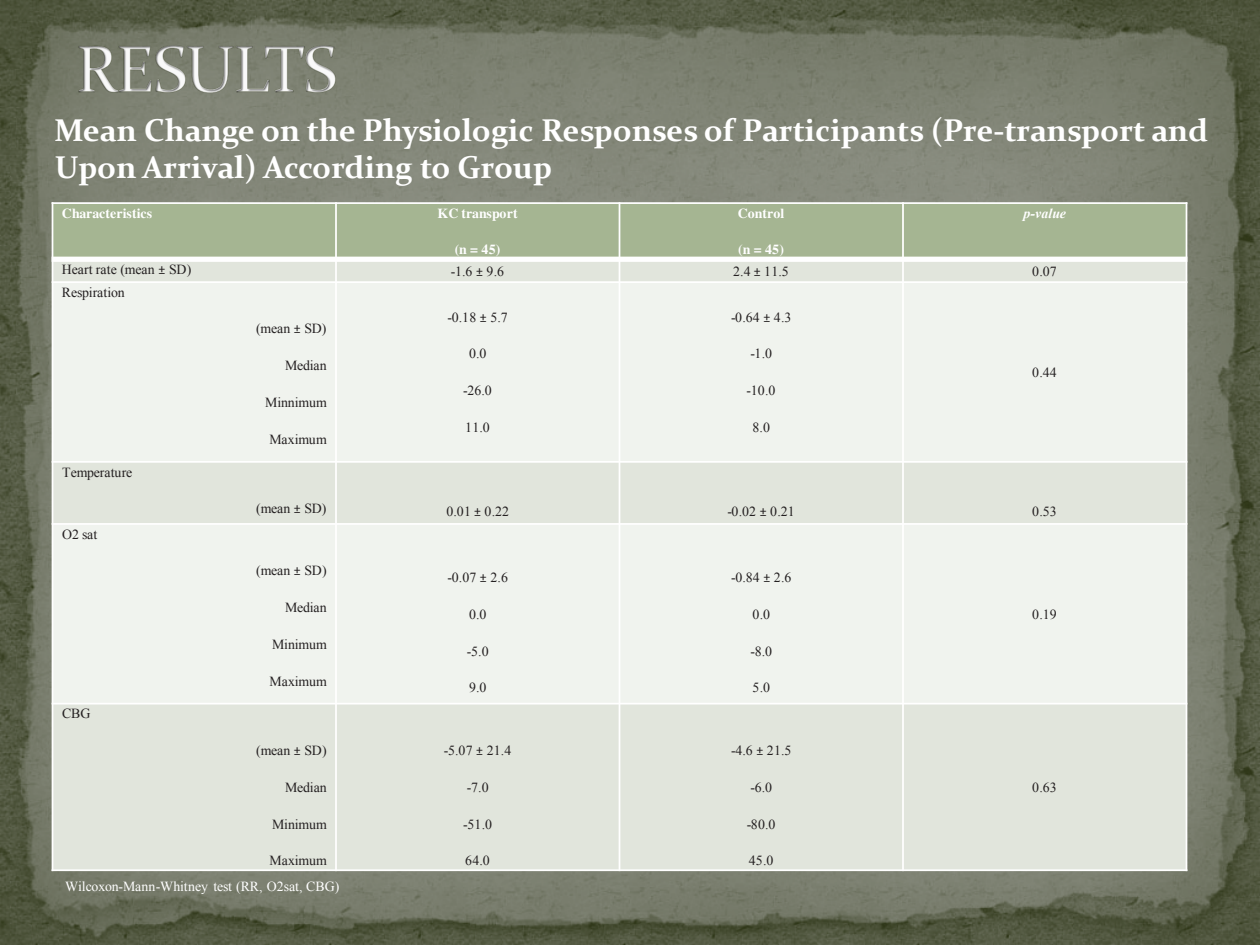
<style>
.page{position:relative;width:1260px;height:945px;background:#fff}
.page>*{position:absolute;margin:0;border:0;box-sizing:border-box;transform-origin:0 0}
.t1{font:700 31.5px/37.8px "Constantia";color:#fff}
.t2{font:13.83px "Times New Roman";letter-spacing:-.005em;color:#231f20}
.t3{font:700 13.83px "Times";letter-spacing:.005em;color:#fff}
.t4{font:13.83px "Times New Roman";letter-spacing:-.005em;color:#fff}
.t5{font:italic 700 13.83px "Times New Roman";letter-spacing:.005em;color:#fff}
.s1{font-family:"Calibri"}
</style>
<div class="page">
<img style="left:0;top:0;width:1260px;height:945px">
<div style="left:52px;top:203px;width:284px;height:56px;background:#a5b592"></div>
<div style="left:336px;top:203px;width:284px;height:56px;background:#a5b592"></div>
<div style="left:620px;top:203px;width:283px;height:56px;background:#a5b592"></div>
<div style="left:903px;top:203px;width:283px;height:56px;background:#a5b592"></div>
<div style="left:52px;top:259px;width:284px;height:23px;background:#e1e5dc"></div>
<div style="left:336px;top:259px;width:284px;height:23px;background:#e1e5dc"></div>
<div style="left:620px;top:259px;width:283px;height:23px;background:#e1e5dc"></div>
<div style="left:903px;top:259px;width:283px;height:23px;background:#e1e5dc"></div>
<div style="left:52px;top:282px;width:284px;height:180px;background:#f0f3ee"></div>
<div style="left:336px;top:282px;width:284px;height:180px;background:#f0f3ee"></div>
<div style="left:620px;top:282px;width:283px;height:180px;background:#f0f3ee"></div>
<div style="left:903px;top:282px;width:283px;height:180px;background:#f0f3ee"></div>
<div style="left:52px;top:462px;width:284px;height:62px;background:#e1e5dc"></div>
<div style="left:336px;top:462px;width:284px;height:62px;background:#e1e5dc"></div>
<div style="left:620px;top:462px;width:283px;height:62px;background:#e1e5dc"></div>
<div style="left:903px;top:462px;width:283px;height:62px;background:#e1e5dc"></div>
<div style="left:52px;top:524px;width:284px;height:180px;background:#f0f3ee"></div>
<div style="left:336px;top:524px;width:284px;height:180px;background:#f0f3ee"></div>
<div style="left:620px;top:524px;width:283px;height:180px;background:#f0f3ee"></div>
<div style="left:903px;top:524px;width:283px;height:180px;background:#f0f3ee"></div>
<div style="left:52px;top:704px;width:284px;height:166px;background:#e1e5dc"></div>
<div style="left:336px;top:704px;width:284px;height:166px;background:#e1e5dc"></div>
<div style="left:620px;top:704px;width:283px;height:166px;background:#e1e5dc"></div>
<div style="left:903px;top:704px;width:283px;height:166px;background:#e1e5dc"></div>
<hr style="left:335px;top:202px;width:2px;height:669px;background:#fff">
<hr style="left:619px;top:202px;width:1px;height:669px;background:#fff">
<hr style="left:902px;top:202px;width:2px;height:669px;background:#fff">
<div style="left:52px;top:257px;width:1135px;height:5px;background:#fff"></div>
<hr style="left:52px;top:281px;width:1135px;height:2px;background:#fff">
<hr style="left:52px;top:461px;width:1135px;height:2px;background:#fff">
<hr style="left:52px;top:523px;width:1135px;height:2px;background:#fff">
<hr style="left:52px;top:703px;width:1135px;height:2px;background:#fff">
<hr style="left:52px;top:202px;width:1px;height:669px;background:#fff">
<hr style="left:1186px;top:202px;width:1px;height:669px;background:#fff">
<hr style="left:52px;top:202px;width:1135px;height:2px;background:#fff">
<hr style="left:52px;top:869px;width:1135px;height:2px;background:#fff">
<img style="left:35px;top:9px;width:340px;height:101px">
<h1 class="t1" style="left:55px;top:110px;width:1155px">Mean Change on the Physiologic Responses of Participants (Pre-transport and<br>Upon Arrival) According to Group</h1>
<p class="t3" style="left:62px;top:205px;width:92px">Characteristics</p>
<p class="t3" style="left:437px;top:205px;width:82px">KC transport</p>
<p class="t3" style="left:455px;top:241px;width:47px">(n = 45)</p>
<p class="t3" style="left:738px;top:205px;width:48px">Control</p>
<p class="t3" style="left:738px;top:241px;width:47px">(n = 45)</p>
<p class="t5" style="left:1023px;top:204px;width:44px">p-value</p>
<p class="t2" style="left:62px;top:260px;width:131px">Heart rate (mean <span class="s1">±</span> SD)</p>
<p class="t2" style="left:451px;top:262px;width:55px">-1.6 <span class="s1">±</span> 9.6</p>
<p class="t2" style="left:733px;top:262px;width:57px">2.4 <span class="s1">±</span> 11.5</p>
<p class="t2" style="left:1032px;top:262px;width:26px">0.07</p>
<p class="t2" style="left:62px;top:283px;width:64px">Respiration</p>
<p class="t2" style="left:256px;top:319px;width:72px">(mean <span class="s1">±</span> SD)</p>
<p class="t2" style="left:285px;top:356px;width:43px">Median</p>
<p class="t2" style="left:265px;top:393px;width:63px">Minnimum</p>
<p class="t2" style="left:269px;top:430px;width:59px">Maximum</p>
<p class="t2" style="left:448px;top:308px;width:62px">-0.18 <span class="s1">±</span> 5.7</p>
<p class="t2" style="left:469px;top:344px;width:19px">0.0</p>
<p class="t2" style="left:463px;top:381px;width:30px">-26.0</p>
<p class="t2" style="left:465px;top:418px;width:26px">11.0</p>
<p class="t2" style="left:731px;top:308px;width:62px">-0.64 <span class="s1">±</span> 4.3</p>
<p class="t2" style="left:750px;top:344px;width:23px">-1.0</p>
<p class="t2" style="left:747px;top:381px;width:30px">-10.0</p>
<p class="t2" style="left:753px;top:418px;width:19px">8.0</p>
<p class="t2" style="left:1032px;top:363px;width:26px">0.44</p>
<p class="t2" style="left:62px;top:463px;width:72px">Temperature</p>
<p class="t2" style="left:62px;top:525px;width:37px">O2 sat</p>
<p class="t2" style="left:62px;top:704px;width:30px">CBG</p>
<p class="t2" style="left:256px;top:499px;width:72px">(mean <span class="s1">±</span> SD)</p>
<p class="t2" style="left:446px;top:502px;width:64px">0.01 <span class="s1">±</span> 0.22</p>
<p class="t2" style="left:727px;top:502px;width:69px">-0.02 <span class="s1">±</span> 0.21</p>
<p class="t2" style="left:1032px;top:502px;width:26px">0.53</p>
<p class="t2" style="left:256px;top:561px;width:72px">(mean <span class="s1">±</span> SD)</p>
<p class="t2" style="left:285px;top:598px;width:43px">Median</p>
<p class="t2" style="left:272px;top:635px;width:56px">Minimum</p>
<p class="t2" style="left:270px;top:672px;width:59px">Maximum</p>
<p class="t2" style="left:256px;top:741px;width:72px">(mean <span class="s1">±</span> SD)</p>
<p class="t2" style="left:285px;top:778px;width:43px">Median</p>
<p class="t2" style="left:272px;top:815px;width:56px">Minimum</p>
<p class="t2" style="left:270px;top:851px;width:59px">Maximum</p>
<p class="t2" style="left:448px;top:568px;width:62px">-0.07 <span class="s1">±</span> 2.6</p>
<p class="t2" style="left:469px;top:605px;width:19px">0.0</p>
<p class="t2" style="left:467px;top:642px;width:23px">-5.0</p>
<p class="t2" style="left:469px;top:678px;width:19px">9.0</p>
<p class="t2" style="left:444px;top:741px;width:69px">-5.07 <span class="s1">±</span> 21.4</p>
<p class="t2" style="left:467px;top:778px;width:23px">-7.0</p>
<p class="t2" style="left:463px;top:815px;width:30px">-51.0</p>
<p class="t2" style="left:465px;top:851px;width:26px">64.0</p>
<p class="t2" style="left:731px;top:568px;width:62px">-0.84 <span class="s1">±</span> 2.6</p>
<p class="t2" style="left:753px;top:605px;width:19px">0.0</p>
<p class="t2" style="left:750px;top:642px;width:23px">-8.0</p>
<p class="t2" style="left:753px;top:678px;width:19px">5.0</p>
<p class="t2" style="left:731px;top:741px;width:62px">-4.6 <span class="s1">±</span> 21.5</p>
<p class="t2" style="left:750px;top:778px;width:23px">-6.0</p>
<p class="t2" style="left:747px;top:815px;width:30px">-80.0</p>
<p class="t2" style="left:749px;top:851px;width:26px">45.0</p>
<p class="t2" style="left:1032px;top:605px;width:26px">0.19</p>
<p class="t2" style="left:1032px;top:778px;width:26px">0.63</p>
<p class="t4" style="left:65px;top:877px;width:276px">Wilcoxon-Mann-Whitney test (RR, O2sat, CBG)</p>
</div>
